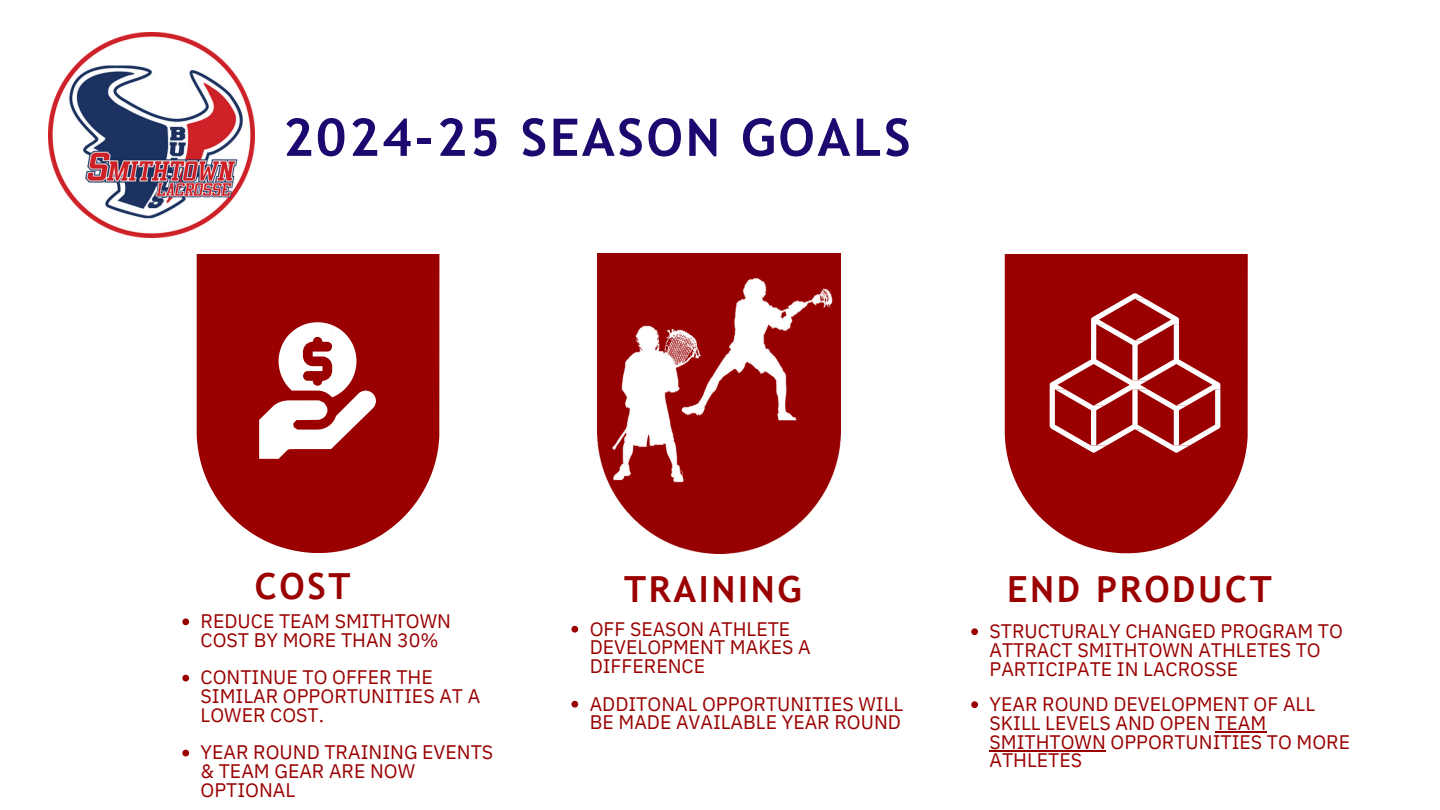
<style>
.page{position:relative;width:1440px;height:810px;background:#fff}
.page>*{position:absolute;margin:0;border:0;box-sizing:border-box;transform-origin:0 0}
.t1{font:700 52px "Trebuchet MS";letter-spacing:.05em;color:#1c086f}
.t2{font:700 36px "Trebuchet MS";letter-spacing:.075em;color:#9a0000}
.t3{font:19.6px/18.8px "IBM Plex Sans";color:#9a0000}
</style>
<div class="page">
<svg style="left:197px;top:254px;width:242px;height:299px;background:#a51c1c"></svg>
<svg style="left:259px;top:322px;width:117px;height:137px"></svg>
<svg style="left:1005px;top:254px;width:243px;height:299px;background:#a82424"></svg>
<img style="left:597px;top:254px;width:243px;height:299px">
<svg style="left:1050px;top:293px;width:170px;height:160px"></svg>
<img style="left:49px;top:32px;width:205px;height:206px">
<svg style="left:182px;top:618px;width:7px;height:7px"></svg>
<svg style="left:182px;top:675px;width:7px;height:6px"></svg>
<svg style="left:182px;top:750px;width:7px;height:6px"></svg>
<svg style="left:571px;top:626px;width:7px;height:7px"></svg>
<svg style="left:571px;top:701px;width:7px;height:7px"></svg>
<svg style="left:971px;top:628px;width:7px;height:7px"></svg>
<svg style="left:971px;top:701px;width:7px;height:7px"></svg>
<hr style="left:1215px;top:731px;width:51px;height:2px;background:#9a0000">
<hr style="left:990px;top:750px;width:116px;height:2px;background:#9a0000">
<p class="t1" style="left:283px;top:107px;width:629px">2024-25 SEASON GOALS</p>
<h2 class="t2" style="left:255px;top:566px;width:97px">COST</h2>
<p class="t2" style="left:624px;top:568px;width:179px">TRAINING</p>
<p class="t3" style="left:201px;top:611px;width:252px">REDUCE TEAM SMITHTOWN<br>COST BY MORE THAN 30%</p>
<p class="t3" style="left:201px;top:668px;width:281px">CONTINUE TO OFFER THE<br>SIMILAR OPPORTUNITIES AT A<br>LOWER COST.</p>
<p class="t3" style="left:201px;top:743px;width:294px">YEAR ROUND TRAINING EVENTS &amp; TEAM GEAR ARE NOW<br>OPTIONAL</p>
<h2 class="t3" style="left:590px;top:619px;width:222px">OFF SEASON ATHLETE<br>DEVELOPMENT MAKES A<br>DIFFERENCE</h2>
<p class="t3" style="left:590px;top:694px;width:315px">ADDITONAL OPPORTUNITIES WILL<br>BE MADE AVAILABLE YEAR ROUND</p>
<p class="t2" style="left:1007px;top:569px;width:266px">END PRODUCT</p>
<p class="t3" style="left:990px;top:621px;width:355px">STRUCTURALY CHANGED PROGRAM TO<br>ATTRACT SMITHTOWN ATHLETES TO<br>PARTICIPATE IN LACROSSE</p>
<p class="t3" style="left:990px;top:694px;width:362px">YEAR ROUND DEVELOPMENT OF ALL<br>SKILL LEVELS AND OPEN TEAM<br>SMITHTOWN OPPORTUNITIES TO MORE<br>ATHLETES</p>
</div>
